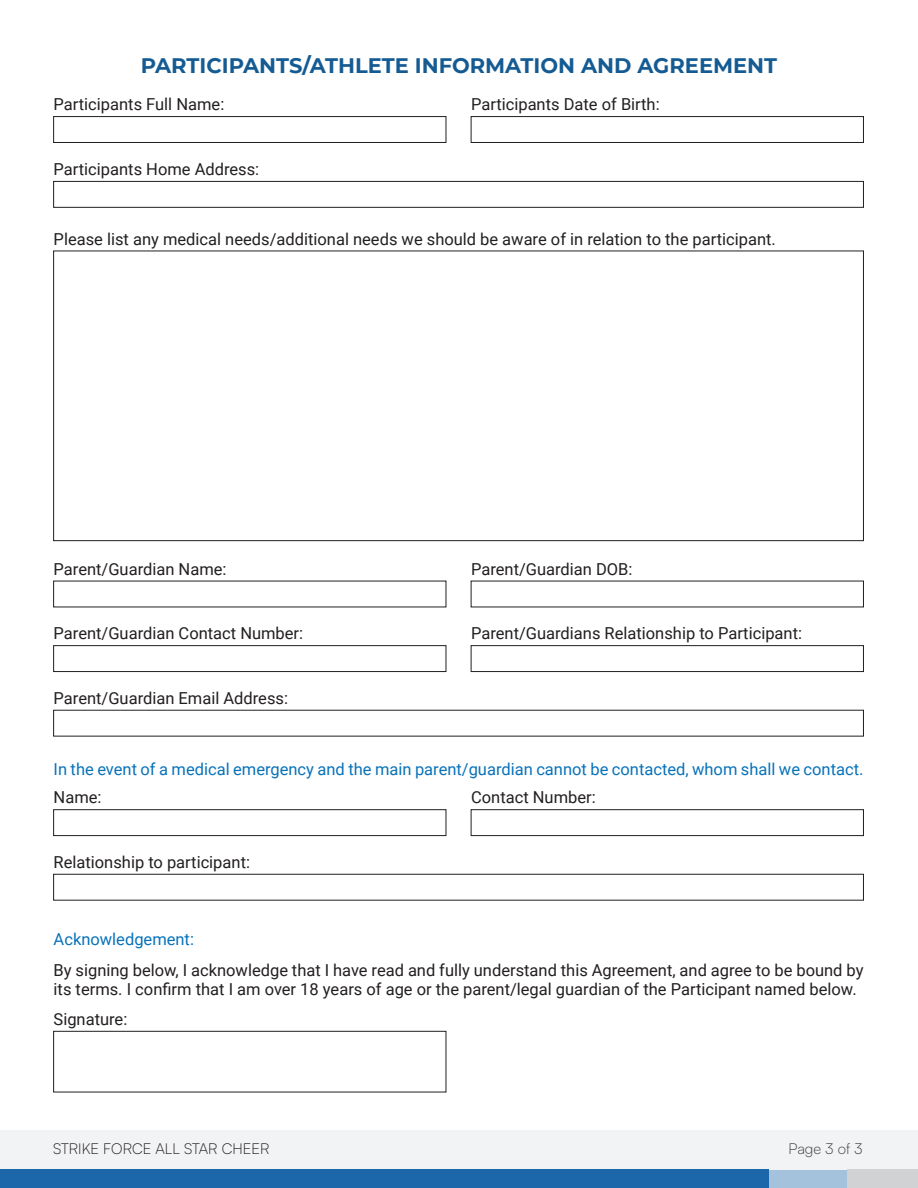
<style>
.page{position:relative;width:918px;height:1188px;background:#fff}
.page>*{position:absolute;margin:0;border:0;box-sizing:border-box;transform-origin:0 0}
.t1{font:700 21px "Montserrat";color:#155b93}
.t2{font:16.5px/19.8px "Roboto";color:#231f20}
.t3{font:16.5px "Roboto";color:#0872ba}
.t4{font:300 15px "Satoshi";color:#231f20}
.t5{font:300 15px "Satoshi";letter-spacing:-.005em;color:#3e3e3f}
</style>
<div class="page">
<div style="left:768px;top:1169px;width:81px;height:19px;background:#a5c2dc"></div>
<div style="left:0;top:1130px;width:918px;height:39px;background:#f2f3f4"></div>
<div style="left:0;top:1169px;width:768px;height:19px;background:#1c67a9"></div>
<div style="left:848px;top:1169px;width:70px;height:19px;background:#d1d2d4"></div>
<div style="left:53px;top:116px;width:393px;height:27px;border:1px solid #231f20"></div>
<div style="left:471px;top:116px;width:393px;height:27px;border:1px solid #231f20"></div>
<div style="left:53px;top:645px;width:393px;height:27px;border:1px solid #231f20"></div>
<div style="left:471px;top:645px;width:393px;height:27px;border:1px solid #231f20"></div>
<div style="left:53px;top:809px;width:393px;height:27px;border:1px solid #231f20"></div>
<div style="left:53px;top:1031px;width:393px;height:61px;border:1px solid #231f20"></div>
<div style="left:471px;top:809px;width:393px;height:27px;border:1px solid #231f20"></div>
<div style="left:53px;top:874px;width:811px;height:27px;border:1px solid #231f20"></div>
<div style="left:53px;top:181px;width:811px;height:27px;border:1px solid #231f20"></div>
<p class="t1" style="left:141px;top:50px;width:638px">PARTICIPANTS/ATHLETE INFORMATION AND AGREEMENT</p>
<p class="t2" style="left:471px;top:94px;width:190px">Participants Date of Birth:</p>
<p class="t2" style="left:54px;top:94px;width:172px">Participants Full Name:</p>
<p class="t2" style="left:54px;top:159px;width:207px">Participants Home Address:</p>
<p class="t2" style="left:54px;top:229px;width:724px">Please list any medical needs/additional needs we should be aware of in relation to the participant.</p>
<p class="t2" style="left:54px;top:558px;width:174px">Parent/Guardian Name:</p>
<p class="t2" style="left:471px;top:558px;width:163px">Parent/Guardian DOB:</p>
<p class="t2" style="left:54px;top:623px;width:251px">Parent/Guardian Contact Number:</p>
<p class="t2" style="left:471px;top:623px;width:332px">Parent/Guardians Relationship to Participant:</p>
<p class="t2" style="left:54px;top:688px;width:236px">Parent/Guardian Email Address:</p>
<p class="t3" style="left:54px;top:758px;width:811px">In the event of a medical emergency and the main parent/guardian cannot be contacted, whom shall we contact.</p>
<p class="t2" style="left:54px;top:787px;width:49px">Name:</p>
<p class="t2" style="left:54px;top:852px;width:198px">Relationship to participant:</p>
<p class="t3" style="left:54px;top:927px;width:142px">Acknowledgement:</p>
<p class="t2" style="left:471px;top:787px;width:126px">Contact Number:</p>
<p class="t2" style="left:54px;top:959px;width:811px">By signing below, I acknowledge that I have read and fully understand this Agreement, and agree to be bound by its terms. I confirm that I am over 18 years of age or the parent/legal guardian of the Participant named below.</p>
<p class="t2" style="left:54px;top:1009px;width:75px">Signature:</p>
<p class="t4" style="left:53px;top:1139px;width:218px">STRIKE FORCE ALL STAR CHEER</p>
<p class="t5" style="left:788px;top:1139px;width:76px">Page 3 of 3</p>
</div>
